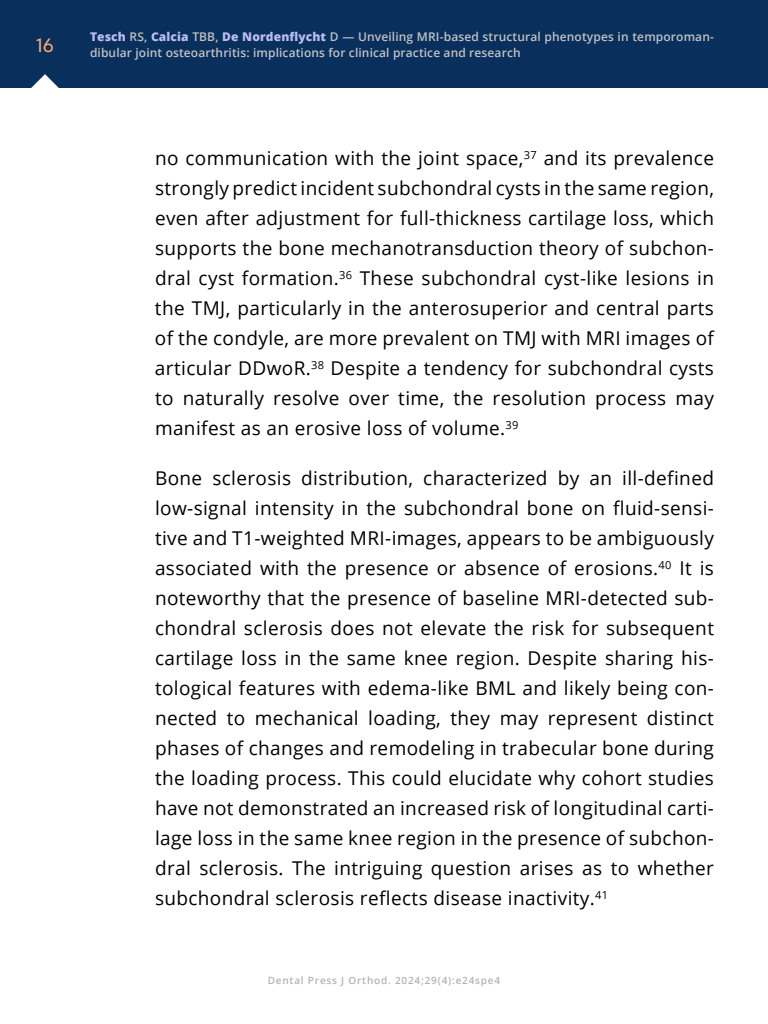
<style>
.page{position:relative;width:768px;height:1024px;background:#fff}
.page>*{position:absolute;margin:0;border:0;box-sizing:border-box;transform-origin:0 0}
.t1{font:19px/30px "Open Sans";letter-spacing:.02em;color:#000;text-align:justify}
.t2{font:500 18px "Semplicita Pro";color:#ffae6f}
.t3{font:600 12px/16px "Open Sans";letter-spacing:.01em;color:#c1c1c3}
.t4{font:600 10px "Open Sans";letter-spacing:.08em;color:#b3b3b3}
.s1{font-weight:800;color:#b9beef}
</style>
<div class="page">
<div style="left:0;top:0;width:768px;height:88px;background:#092f5c"></div>
<svg style="left:31px;top:74px;width:28px;height:14px"></svg>
<p class="t2" style="left:36px;top:33px;width:19px">16</p>
<p class="t3" style="left:90px;top:29px;width:625px"><span class="s1">Tesch</span> RS, <span class="s1">Calcia</span> TBB, <span class="s1">De Nordenflycht</span> D — Unveiling MRI-based structural phenotypes in temporoman&shy;dibular joint osteoarthritis: implications for clinical practice and research</p>
<p class="t1" style="left:155px;top:143px;width:561px">no communication with the joint space,<sup>37</sup> and its prevalence strongly predict incident subchondral cysts in the same region, even after adjustment for full-thickness cartilage loss, which supports the bone mechanotransduction theory of subchon&shy;dral cyst formation.<sup>36</sup> These subchondral cyst-like lesions in the TMJ, particularly in the anterosuperior and central parts of the condyle, are more prevalent on TMJ with MRI images of articular DDwoR.<sup>38</sup> Despite a tendency for subchondral cysts to naturally resolve over time, the resolution process may manifest as an erosive loss of volume.<sup>39</sup></p>
<p class="t1" style="left:155px;top:463px;width:561px">Bone sclerosis distribution, characterized by an ill-defined low-signal intensity in the subchondral bone on fluid-sensi&shy;tive and T1-weighted MRI-images, appears to be ambiguously associated with the presence or absence of erosions.<sup>40</sup> It is noteworthy that the presence of baseline MRI-detected sub&shy;chondral sclerosis does not elevate the risk for subsequent cartilage loss in the same knee region. Despite sharing his&shy;tological features with edema-like BML and likely being con&shy;nected to mechanical loading, they may represent distinct phases of changes and remodeling in trabecular bone during the loading process. This could elucidate why cohort studies have not demonstrated an increased risk of longitudinal carti&shy;lage loss in the same knee region in the presence of subchon&shy;dral sclerosis. The intriguing question arises as to whether subchondral sclerosis reflects disease inactivity.<sup>41</sup></p>
<p class="t4" style="left:268px;top:974px;width:234px">Dental Press J Orthod. 2024;29(4):e24spe4</p>
</div>
